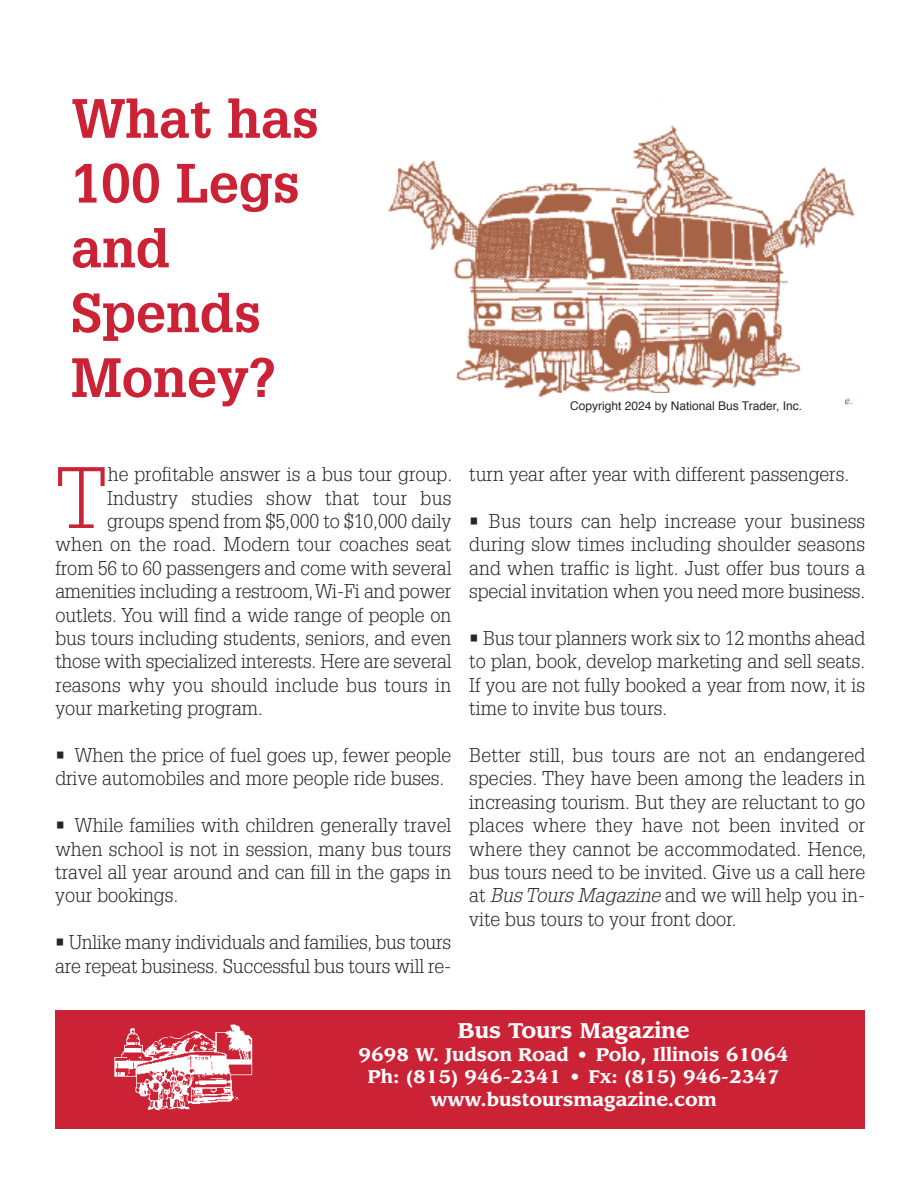
<style>
.page{position:relative;width:918px;height:1188px;background:#fff}
.page>*{position:absolute;margin:0;border:0;box-sizing:border-box;transform-origin:0 0}
.t1{font:300 84.9px "Glypha";color:#cc2235}
.t2{font:700 54px/64.8px "Glypha";color:#cc2235}
.t3{font:700 21px "Leawood";color:#fff}
.t4{font:300 19.5px/23.4px "Glypha";color:#272627;text-align:justify}
.t5{font:700 18px/22.5px "Leawood";color:#fff;text-align:center}
.t6{font:12px "Helvetica";color:#272627}
.s1{font-style:italic}
</style>
<div class="page">
<img style="left:388px;top:125px;width:467px;height:280px">
<div style="left:55px;top:1010px;width:810px;height:119px;background:#cc2235"></div>
<img style="left:114px;top:1024px;width:139px;height:87px">
<div style="left:556px;top:393px;width:289px;height:27px;background:#fff"></div>
<h2 class="t2" style="left:71px;top:87px;width:249px">What has<br>100 Legs and<br>Spends<br>Money?</h2>
<p class="t6" style="left:570px;top:401px;width:234px">Copyright 2024 by National Bus Trader, Inc.</p>
<h1 class="t1" style="left:55px;top:467px;width:53px">T</h1>
<p class="t4" style="left:108px;top:464px;width:346px">he profitable answer is a bus tour group.</p>
<p class="t4" style="left:107px;top:488px;width:346px">Industry studies show that tour bus</p>
<p class="t4" style="left:107px;top:511px;width:346px">groups spend from $5,000 to $10,000 daily</p>
<p class="t4" style="left:55px;top:534px;width:398px">when on the road. Modern tour coaches seat</p>
<p class="t4" style="left:55px;top:558px;width:398px">from 56 to 60 passengers and come with several</p>
<p class="t4" style="left:55px;top:581px;width:398px">amenities including a restroom,Wi-Fi and power</p>
<p class="t4" style="left:55px;top:605px;width:398px">outlets. You will find a wide range of people on</p>
<p class="t4" style="left:55px;top:628px;width:398px">bus tours including students, seniors, and even</p>
<p class="t4" style="left:55px;top:651px;width:398px">those with specialized interests. Here are several</p>
<p class="t4" style="left:55px;top:675px;width:398px">reasons why you should include bus tours in</p>
<p class="t4" style="left:55px;top:698px;width:209px">your marketing program.</p>
<p class="t4" style="left:55px;top:745px;width:398px">• When the price of fuel goes up, fewer people drive automobiles and more people ride buses.</p>
<p class="t4" style="left:55px;top:815px;width:398px">• While families with children generally travel when school is not in session, many bus tours travel all year around and can fill in the gaps in your bookings.</p>
<p class="t4" style="left:55px;top:932px;width:398px">• Unlike many individuals and families, bus tours are repeat business. Successful bus tours will re-</p>
<p class="t4" style="left:469px;top:464px;width:381px">turn year after year with different passengers.</p>
<p class="t4" style="left:469px;top:511px;width:398px">• Bus tours can help increase your business during slow times including shoulder seasons and when traffic is light. Just offer bus tours a special invitation when you need more business.</p>
<p class="t4" style="left:469px;top:628px;width:398px">• Bus tour planners work six to 12 months ahead to plan, book, develop marketing and sell seats.<br>If you are not fully booked a year from now, it is time to invite bus tours.</p>
<p class="t4" style="left:469px;top:745px;width:398px">Better still, bus tours are not an endangered species. They have been among the leaders in increasing tourism. But they are reluctant to go places where they have not been invited or where they cannot be accommodated. Hence, bus tours need to be invited. Give us a call here at <span class="s1">Bus Tours Magazine</span> and we will help you in&shy;vite bus tours to your front door.</p>
<p class="t3" style="left:458px;top:1021px;width:233px">Bus Tours Magazine</p>
<p class="t5" style="left:359px;top:1045px;width:432px">9698 W. Judson Road • Polo, Illinois 61064<br>Ph: (815) 946-2341 • Fx: (815) 946-2347 www.bustoursmagazine.com</p>
</div>
